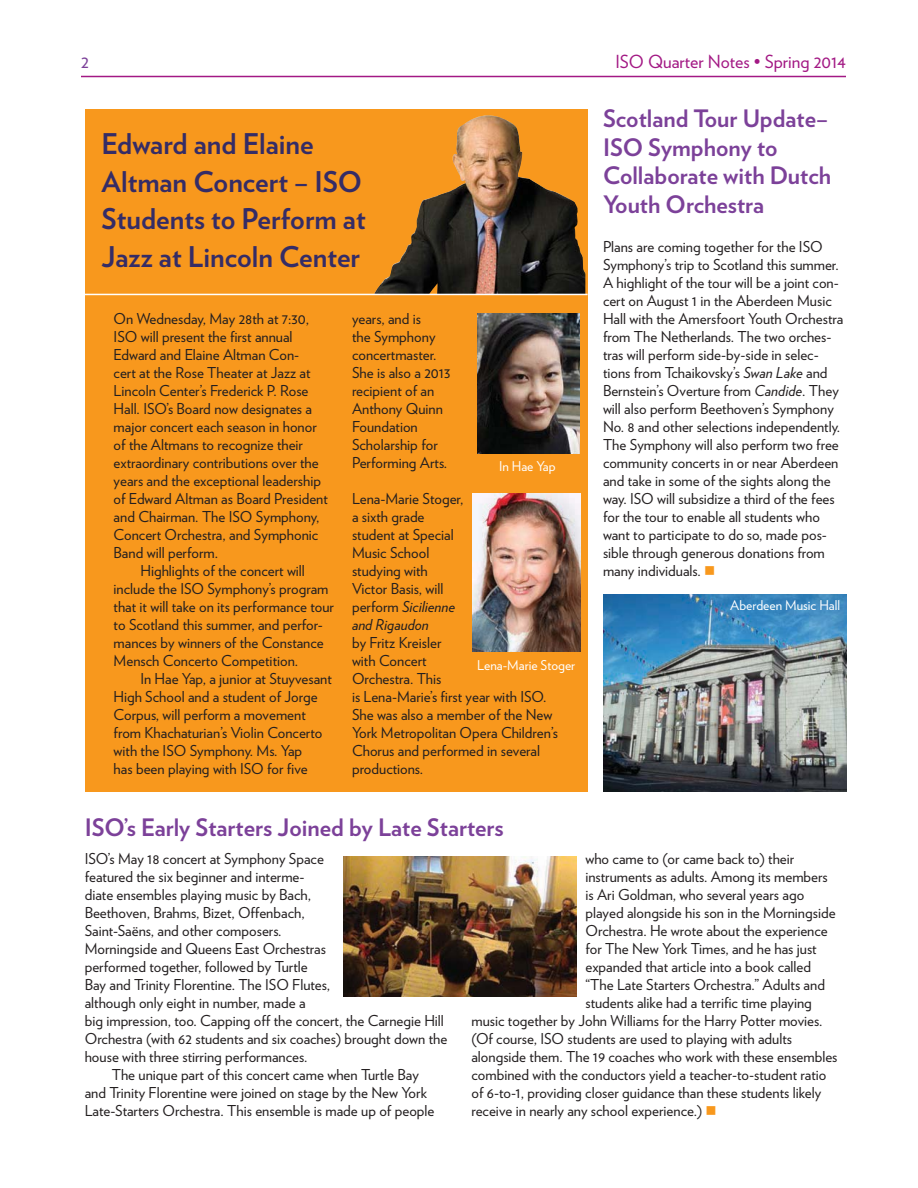
<style>
.page{position:relative;width:918px;height:1188px;background:#fff}
.page>*{position:absolute;margin:0;border:0;box-sizing:border-box;transform-origin:0 0}
.t1{font:700 28.5px/37.5px "Verlag";color:#352c66}
.t2{font:700 24px/28.5px "Verlag";color:#7c4199}
.t3{font:18px "Verlag";color:#a31984}
.t4{font:18px "Verlag";color:#7c4199}
.t5{font:15px/18px "Verlag";color:#231f20}
.t6{font:13.5px "Verlag";color:#fff}
.s1{font-style:italic}
</style>
<div class="page">
<div style="left:85px;top:109px;width:503px;height:683px;background:#f8981d"></div>
<img style="left:374px;top:115px;width:211px;height:179px">
<img style="left:473px;top:494px;width:107px;height:157px">
<img style="left:478px;top:314px;width:102px;height:139px">
<img style="left:603px;top:594px;width:243px;height:198px">
<hr style="left:81px;top:294px;width:507px;height:1px;background:#fff">
<img style="left:343px;top:856px;width:233px;height:140px">
<hr style="left:81px;top:76px;width:765px;height:1px;background:#a31984">
<p class="t4" style="left:81px;top:54px;width:9px">2</p>
<p class="t3" style="left:615px;top:54px;width:232px">ISO Quarter Notes • Spring 2014</p>
<h1 class="t1" style="left:102px;top:128px;width:266px">Edward and Elaine<br>Altman Concert – ISO<br>Students to Perform at<br>Jazz at Lincoln Center</h1>
<p class="t5" style="left:114px;top:311px;width:197px">On Wednesday, May 28th at 7:30,</p>
<p class="t5" style="left:114px;top:329px;width:181px">ISO will present the first annual</p>
<p class="t5" style="left:114px;top:347px;width:187px">Edward and Elaine Altman Con-</p>
<p class="t5" style="left:114px;top:365px;width:198px">cert at the Rose Theater at Jazz at</p>
<p class="t5" style="left:114px;top:383px;width:196px">Lincoln Center’s Frederick P. Rose</p>
<p class="t5" style="left:114px;top:401px;width:200px">Hall. ISO’s Board now designates a</p>
<p class="t5" style="left:114px;top:419px;width:205px">major concert each season in honor</p>
<p class="t5" style="left:114px;top:437px;width:191px">of the Altmans to recognize their</p>
<p class="t5" style="left:114px;top:455px;width:207px">extraordinary contributions over the</p>
<p class="t5" style="left:114px;top:473px;width:209px">years and the exceptional leadership</p>
<p class="t5" style="left:114px;top:491px;width:216px">of Edward Altman as Board President</p>
<p class="t5" style="left:114px;top:509px;width:207px">and Chairman. The ISO Symphony,</p>
<p class="t5" style="left:114px;top:527px;width:206px">Concert Orchestra, and Symphonic</p>
<p class="t5" style="left:114px;top:545px;width:106px">Band will perform.</p>
<p class="t5" style="left:141px;top:563px;width:166px">Highlights of the concert will</p>
<p class="t5" style="left:114px;top:581px;width:216px">include the ISO Symphony’s program</p>
<p class="t5" style="left:114px;top:599px;width:222px">that it will take on its performance tour</p>
<p class="t5" style="left:114px;top:617px;width:211px">to Scotland this summer, and perfor-</p>
<p class="t5" style="left:114px;top:635px;width:212px">mances by winners of the Constance</p>
<p class="t5" style="left:114px;top:653px;width:186px">Mensch Concerto Competition.</p>
<p class="t5" style="left:141px;top:671px;width:193px">In Hae Yap, a junior at Stuyvesant</p>
<p class="t5" style="left:114px;top:689px;width:205px">High School and a student of Jorge</p>
<p class="t5" style="left:114px;top:707px;width:194px">Corpus, will perform a movement</p>
<p class="t5" style="left:114px;top:725px;width:210px">from Khachaturian’s Violin Concerto</p>
<p class="t5" style="left:114px;top:743px;width:190px">with the ISO Symphony. Ms. Yap</p>
<p class="t5" style="left:114px;top:761px;width:196px">has been playing with ISO for five</p>
<p class="t5" style="left:352px;top:311px;width:100px">years, and is<br>the Symphony concertmaster.<br>She is also a 2013 recipient of an<br>Anthony Quinn<br>Foundation<br>Scholarship for<br>Performing Arts.</p>
<p class="t5" style="left:352px;top:491px;width:113px">Lena-Marie Stoger, a sixth grade student at Special<br>Music School studying with<br>Victor Basis, will perform <span class="s1">Sicilienne and Rigaudon</span></p>
<p class="t5" style="left:352px;top:635px;width:207px">by Fritz Kreisler<br>with Concert<br>Orchestra. This<br>is Lena-Marie’s first year with ISO.<br>She was also a member of the New<br>York Metropolitan Opera Children’s<br>Chorus and performed in several productions.</p>
<p class="t6" style="left:499px;top:461px;width:58px">In Hae Yap</p>
<p class="t6" style="left:477px;top:659px;width:100px">Lena-Marie Stoger</p>
<h2 class="t2" style="left:603px;top:107px;width:230px">Scotland Tour Update–<br>ISO Symphony to<br>Collaborate with Dutch<br>Youth Orchestra</h2>
<p class="t5" style="left:603px;top:239px;width:242px">Plans are coming together for the ISO Symphony’s trip to Scotland this summer.<br>A highlight of the tour will be a joint con&shy;cert on August 1 in the Aberdeen Music Hall with the Amersfoort Youth Orchestra from The Netherlands. The two orches&shy;tras will perform side-by-side in selec&shy;tions from Tchaikovsky’s <span class="s1">Swan Lake</span> and Bernstein’s Overture from <span class="s1">Candide</span>. They will also perform Beethoven’s Symphony No. 8 and other selections independently.<br>The Symphony will also perform two free community concerts in or near Aberdeen and take in some of the sights along the way. ISO will subsidize a third of the fees for the tour to enable all students who want to participate to do so, made pos&shy;sible through generous donations from many individuals.</p>
<p class="t6" style="left:730px;top:599px;width:111px">Aberdeen Music Hall</p>
<h2 class="t2" style="left:85px;top:815px;width:421px">ISO’s Early Starters Joined by Late Starters</h2>
<p class="t5" style="left:85px;top:851px;width:241px">ISO’s May 18 concert at Symphony Space</p>
<p class="t5" style="left:85px;top:869px;width:221px">featured the six beginner and interme-</p>
<p class="t5" style="left:85px;top:887px;width:228px">diate ensembles playing music by Bach,</p>
<p class="t5" style="left:85px;top:905px;width:221px">Beethoven, Brahms, Bizet, Offenbach,</p>
<p class="t5" style="left:85px;top:923px;width:198px">Saint-Saëns, and other composers.</p>
<p class="t5" style="left:85px;top:941px;width:243px">Morningside and Queens East Orchestras</p>
<p class="t5" style="left:85px;top:959px;width:224px">performed together, followed by Turtle</p>
<p class="t5" style="left:85px;top:977px;width:247px">Bay and Trinity Florentine. The ISO Flutes,</p>
<p class="t5" style="left:85px;top:995px;width:222px">although only eight in number, made a</p>
<p class="t5" style="left:85px;top:1013px;width:361px">big impression, too. Capping off the concert, the Carnegie Hill</p>
<p class="t5" style="left:85px;top:1031px;width:364px">Orchestra (with 62 students and six coaches) brought down the</p>
<p class="t5" style="left:85px;top:1049px;width:224px">house with three stirring performances.</p>
<p class="t5" style="left:112px;top:1067px;width:309px">The unique part of this concert came when Turtle Bay</p>
<p class="t5" style="left:85px;top:1085px;width:344px">and Trinity Florentine were joined on stage by the New York</p>
<p class="t5" style="left:85px;top:1103px;width:351px">Late-Starters Orchestra. This ensemble is made up of people</p>
<p class="t5" style="left:585px;top:851px;width:210px">who came to (or came back to) their</p>
<p class="t5" style="left:585px;top:869px;width:244px">instruments as adults. Among its members</p>
<p class="t5" style="left:585px;top:887px;width:220px">is Ari Goldman, who several years ago</p>
<p class="t5" style="left:585px;top:905px;width:252px">played alongside his son in the Morningside</p>
<p class="t5" style="left:585px;top:923px;width:244px">Orchestra. He wrote about the experience</p>
<p class="t5" style="left:585px;top:941px;width:233px">for The New York Times, and he has just</p>
<p class="t5" style="left:585px;top:959px;width:227px">expanded that article into a book called</p>
<p class="t5" style="left:585px;top:977px;width:241px">“The Late Starters Orchestra.” Adults and</p>
<p class="t5" style="left:585px;top:995px;width:228px">students alike had a terrific time playing</p>
<p class="t5" style="left:471px;top:1013px;width:353px">music together by John Williams for the Harry Potter movies.</p>
<p class="t5" style="left:471px;top:1031px;width:322px">(Of course, ISO students are used to playing with adults</p>
<p class="t5" style="left:471px;top:1049px;width:368px">alongside them. The 19 coaches who work with these ensembles</p>
<p class="t5" style="left:471px;top:1067px;width:356px">combined with the conductors yield a teacher-to-student ratio</p>
<p class="t5" style="left:471px;top:1085px;width:351px">of 6-to-1, providing closer guidance than these students likely</p>
<p class="t5" style="left:471px;top:1103px;width:232px">receive in nearly any school experience.)</p>
</div>
